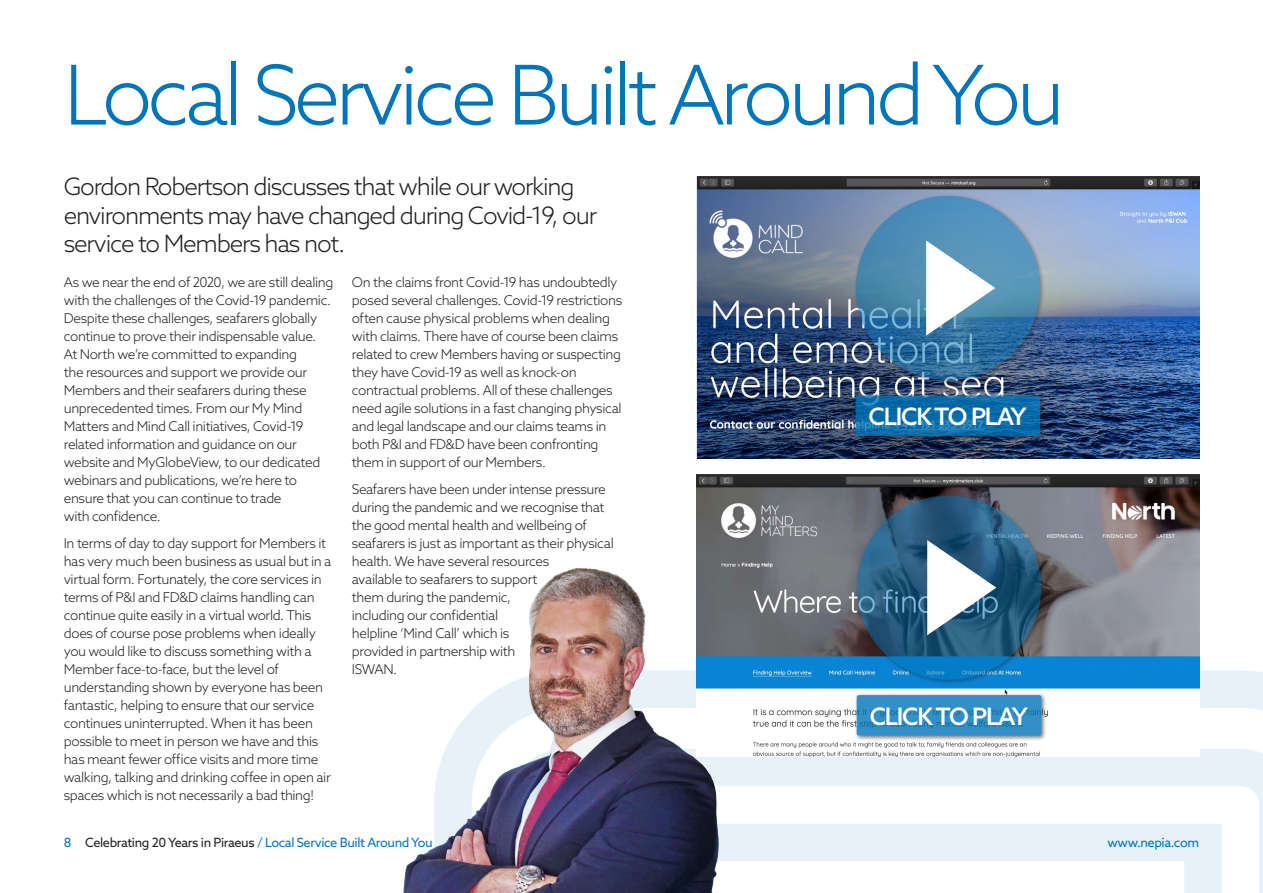
<style>
.page{position:relative;width:1263px;height:893px;background:#fff}
.page>*{position:absolute;margin:0;border:0;box-sizing:border-box;transform-origin:0 0}
.NORTH_-_Title{font:300 82.5px "Azo Sans";letter-spacing:-.06em;color:#0075ba}
.NORTH_-_Introduction{font:300 24px/28.5px "Azo Sans";letter-spacing:-.05em;color:#231f20}
.NORTH_-_Introduction-2{font:500 24px "Azo Sans";letter-spacing:-.05em;color:#fff}
.NORTH_-_Body_2{font:300 13.5px/18px "Azo Sans";letter-spacing:-.03em;color:#231f20}
.NORTH_-_Navigation{font:12.75px "Azo Sans";letter-spacing:-.03em;color:#0075ba}
.s1{color:#231f20}
</style>
<div class="page">
<svg style="left:403px;top:670px;width:860px;height:223px"></svg>
<svg style="left:508px;top:749px;width:755px;height:144px"></svg>
<img style="left:413px;top:568px;width:172px;height:293px">
<img style="left:697px;top:177px;width:502px;height:282px">
<div style="left:853px;top:193px;width:192px;height:193px;background:#231f20;opacity:.75"></div>
<svg style="left:856px;top:196px;width:184px;height:184px;background:#4585ae"></svg>
<svg style="left:926px;top:240px;width:69px;height:96px"></svg>
<div style="left:853px;top:393px;width:193px;height:48px;background:#231f20;opacity:.75"></div>
<svg style="left:855px;top:395px;width:185px;height:41px;background:#0e6da9"></svg>
<img style="left:696px;top:474px;width:503px;height:283px">
<div style="left:854px;top:493px;width:192px;height:192px;background:#231f20;opacity:.75"></div>
<svg style="left:857px;top:496px;width:184px;height:184px;background:#235e85"></svg>
<svg style="left:927px;top:540px;width:69px;height:95px"></svg>
<div style="left:854px;top:692px;width:193px;height:49px;background:#231f20;opacity:.75"></div>
<svg style="left:857px;top:695px;width:184px;height:40px;background:#2f8dc3"></svg>
<p class="NORTH_-_Title" style="left:64px;top:41px;width:1003px">Local Service Built Around You</p>
<p class="NORTH_-_Introduction" style="left:64px;top:172px;width:535px">Gordon Robertson discusses that while our working environments may have changed during Covid-19, our service to Members has not.</p>
<p class="NORTH_-_Body_2" style="left:64px;top:273px;width:271px">As we near the end of 2020, we are still dealing with the challenges of the Covid-19 pandemic.<br>Despite these challenges, seafarers globally continue to prove their indispensable value.<br>At North we’re committed to expanding<br>the resources and support we provide our Members and their seafarers during these unprecedented times. From our My Mind Matters and Mind Call initiatives, Covid-19 related information and guidance on our website and MyGlobeView, to our dedicated webinars and publications, we’re here to ensure that you can continue to trade<br>with confidence.</p>
<p class="NORTH_-_Body_2" style="left:64px;top:534px;width:269px">In terms of day to day support for Members it has very much been business as usual but in a virtual form. Fortunately, the core services in terms of P&amp;I and FD&amp;D claims handling can continue quite easily in a virtual world. This does of course pose problems when ideally you would like to discuss something with a Member face-to-face, but the level of understanding shown by everyone has been fantastic, helping to ensure that our service continues uninterrupted. When it has been possible to meet in person we have and this has meant fewer office visits and more time walking, talking and drinking coffee in open air spaces which is not necessarily a bad thing!</p>
<p class="NORTH_-_Body_2" style="left:352px;top:273px;width:272px">On the claims front Covid-19 has undoubtedly posed several challenges. Covid-19 restrictions often cause physical problems when dealing with claims. There have of course been claims related to crew Members having or suspecting they have Covid-19 as well as knock-on contractual problems. All of these challenges need agile solutions in a fast changing physical and legal landscape and our claims teams in both P&amp;I and FD&amp;D have been confronting them in support of our Members.</p>
<p class="NORTH_-_Body_2" style="left:352px;top:480px;width:263px">Seafarers have been under intense pressure during the pandemic and we recognise that the good mental health and wellbeing of seafarers is just as important as their physical health. We have several resources<br>available to seafarers to support<br>them during the pandemic,<br>including our confidential<br>helpline ‘Mind Call’ which is<br>provided in partnership with<br>ISWAN.</p>
<p class="NORTH_-_Introduction-2" style="left:869px;top:401px;width:160px">CLICK TO PLAY</p>
<p class="NORTH_-_Introduction-2" style="left:870px;top:700px;width:160px">CLICK TO PLAY</p>
<p class="NORTH_-_Navigation" style="left:64px;top:834px;width:370px">8 <span class="s1">Celebrating 20 Years in Piraeus</span> / Local Service Built Around You</p>
<p class="NORTH_-_Navigation" style="left:1107px;top:834px;width:93px">www.nepia.com</p>
</div>
